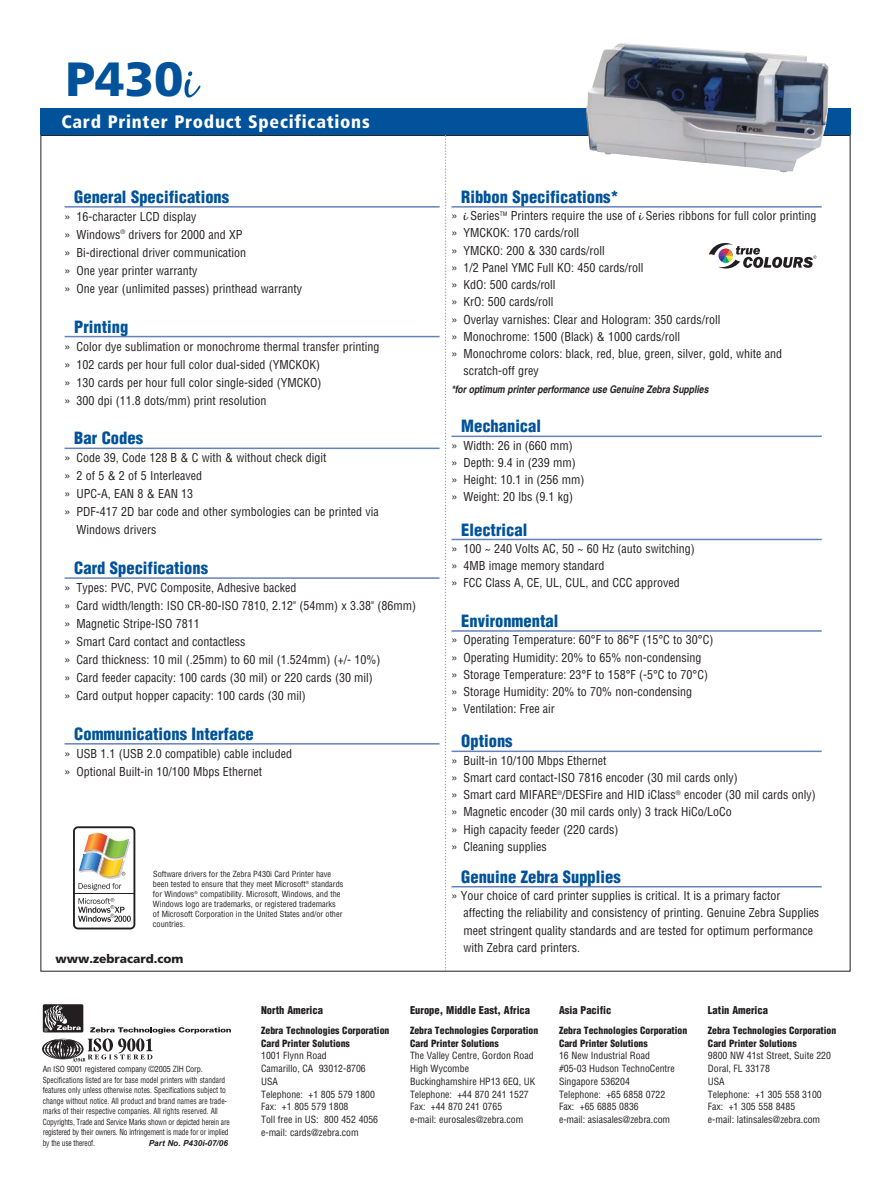
<style>
.page{position:relative;width:891px;height:1188px;background:#fff}
.page>*{position:absolute;margin:0;border:0;box-sizing:border-box;transform-origin:0 0}
.t1{font:900 48px "Frutiger";color:#01529a}
.t2{font:900 condensed 18px "Frutiger";letter-spacing:.04em;color:#fff}
.t3{font:900 condensed 16.5px "Helvetica";color:#01529a}
.t4{font:condensed 12px/17.2px "Helvetica";color:#231f20}
.t5{font:900 12px "Frutiger";color:#231f20}
.t6{font:900 condensed 10.5px "Helvetica";color:#231f20}
.t7{font:italic 700 condensed 10.5px "Helvetica LT";color:#231f20}
.t8{font:condensed 9.75px/12.8px "Helvetica";color:#231f20}
.t9{font:900 condensed 9.75px/12.8px "Helvetica";color:#231f20}
.t10{font:condensed 8.25px/10.5px "Helvetica";color:#231f20}
.t11{font:italic 700 8.25px "Arial";color:#231f20}
.s1{font-family:"Black Jack";font-weight:400;font-size:51px}
.s2{font-family:"Black Jack";font-stretch:normal;font-size:15px}
</style>
<div class="page">
<svg style="left:445px;top:135px;width:1px;height:836px"></svg>
<div style="left:43px;top:1004px;width:40px;height:28px;background:#231f20;border-radius:2px"></div>
<div style="left:40px;top:108px;width:811px;height:27px;background:#01529a"></div>
<hr style="left:65px;top:206px;width:375px;height:2px;background:#6582ba">
<hr style="left:65px;top:336px;width:375px;height:1px;background:#6582ba">
<hr style="left:65px;top:448px;width:375px;height:1px;background:#6582ba">
<hr style="left:65px;top:577px;width:375px;height:2px;background:#6582ba">
<hr style="left:65px;top:743px;width:375px;height:2px;background:#6582ba">
<hr style="left:452px;top:206px;width:370px;height:2px;background:#6582ba">
<hr style="left:452px;top:436px;width:370px;height:1px;background:#6582ba">
<hr style="left:452px;top:539px;width:370px;height:1px;background:#6582ba">
<hr style="left:452px;top:630px;width:370px;height:2px;background:#6582ba">
<hr style="left:452px;top:751px;width:370px;height:1px;background:#6582ba">
<hr style="left:452px;top:886px;width:370px;height:1px;background:#6582ba">
<svg style="left:43px;top:1006px;width:188px;height:56px"></svg>
<svg style="left:709px;top:243px;width:107px;height:26px"></svg>
<img style="left:586px;top:43px;width:242px;height:129px">
<div style="left:70px;top:824px;width:68px;height:108px;background:linear-gradient(to right,#fff,#fff);border-radius:7px"></div>
<svg style="left:73px;top:826px;width:62px;height:103px"></svg>
<h1 class="t1" style="left:66px;top:60px;width:132px">P430<span class="s1">i</span></h1>
<h2 class="t2" style="left:62px;top:115px;width:310px">Card Printer Product Specifications</h2>
<h3 class="t3" style="left:74px;top:188px;width:156px">General Specifications</h3>
<p class="t4" style="left:65px;top:208px;width:239px;line-height:18px">» 16-character LCD display<br>» Windows<sup>®</sup> drivers for 2000 and XP<br>» Bi-directional driver communication<br>» One year printer warranty<br>» One year (unlimited passes) printhead warranty</p>
<h3 class="t3" style="left:74px;top:317px;width:56px">Printing</h3>
<p class="t4" style="left:65px;top:338px;width:316px;line-height:18px">» Color dye sublimation or monochrome thermal transfer printing » 102 cards per hour full color dual-sided (YMCKOK)<br>» 130 cards per hour full color single-sided (YMCKO)<br>» 300 dpi (11.8 dots/mm) print resolution</p>
<h3 class="t3" style="left:74px;top:429px;width:70px">Bar Codes</h3>
<p class="t4" style="left:65px;top:450px;width:263px">» Code 39, Code 128 B &amp; C with &amp; without check digit</p>
<p class="t4" style="left:65px;top:468px;width:139px">» 2 of 5 &amp; 2 of 5 Interleaved</p>
<p class="t4" style="left:65px;top:486px;width:130px">» UPC-A, EAN 8 &amp; EAN 13</p>
<p class="t4" style="left:65px;top:504px;width:316px">» PDF-417 2D bar code and other symbologies can be printed via</p>
<p class="t4" style="left:76px;top:522px;width:81px">Windows drivers</p>
<h3 class="t3" style="left:74px;top:559px;width:135px">Card Specifications</h3>
<p class="t4" style="left:65px;top:579px;width:353px;line-height:18px">» Types: PVC, PVC Composite, Adhesive backed<br>» Card width/length: ISO CR-80-ISO 7810, 2.12" (54mm) x 3.38" (86mm) » Magnetic Stripe-ISO 7811<br>» Smart Card contact and contactless<br>» Card thickness: 10 mil (.25mm) to 60 mil (1.524mm) (+/- 10%)<br>» Card feeder capacity: 100 cards (30 mil) or 220 cards (30 mil)<br>» Card output hopper capacity: 100 cards (30 mil)</p>
<h3 class="t3" style="left:74px;top:725px;width:181px">Communications Interface</h3>
<p class="t4" style="left:65px;top:745px;width:229px;line-height:18px">» USB 1.1 (USB 2.0 compatible) cable included » Optional Built-in 10/100 Mbps Ethernet</p>
<p class="t10" style="left:153px;top:869px;width:192px;line-height:9.9px">Software drivers for the Zebra P430i Card Printer have been tested to ensure that they meet Microsoft<sup>®</sup> standards for Windows<sup>®</sup> compatibility. Microsoft, Windows, and the Windows logo are trademarks, or registered trademarks of Microsoft Corporation in the United States and/or other countries.</p>
<p class="t5" style="left:56px;top:954px;width:130px">www.zebracard.com</p>
<h3 class="t3" style="left:461px;top:188px;width:159px">Ribbon Specifications*</h3>
<p class="t4" style="left:452px;top:207px;width:366px">» <span class="s2">i</span> Series<sup>TM</sup> Printers require the use of <span class="s2">i</span> Series ribbons for full color printing</p>
<p class="t4" style="left:452px;top:225px;width:129px">» YMCKOK: 170 cards/roll</p>
<p class="t4" style="left:452px;top:242px;width:155px">» YMCKO: 200 &amp; 330 cards/roll</p>
<p class="t4" style="left:452px;top:259px;width:193px">» 1/2 Panel YMC Full KO: 450 cards/roll</p>
<p class="t4" style="left:452px;top:276px;width:106px">» KdO: 500 cards/roll</p>
<p class="t4" style="left:452px;top:294px;width:104px">» KrO: 500 cards/roll</p>
<p class="t4" style="left:452px;top:311px;width:270px">» Overlay varnishes: Clear and Hologram: 350 cards/roll</p>
<p class="t4" style="left:452px;top:328px;width:230px">» Monochrome: 1500 (Black) &amp; 1000 cards/roll</p>
<p class="t4" style="left:452px;top:345px;width:332px">» Monochrome colors: black, red, blue, green, silver, gold, white and</p>
<p class="t4" style="left:463px;top:363px;width:77px">scratch-off grey</p>
<p class="t7" style="left:452px;top:383px;width:258px">*for optimum printer performance use Genuine Zebra Supplies</p>
<h3 class="t3" style="left:461px;top:417px;width:81px">Mechanical</h3>
<p class="t4" style="left:452px;top:437px;width:135px">» Width: 26 in (660 mm)<br>» Depth: 9.4 in (239 mm) » Height: 10.1 in (256 mm) » Weight: 20 lbs (9.1 kg)</p>
<h3 class="t3" style="left:461px;top:520px;width:67px">Electrical</h3>
<p class="t4" style="left:452px;top:540px;width:245px">» 100 ~ 240 Volts AC, 50 ~ 60 Hz (auto switching) » 4MB image memory standard<br>» FCC Class A, CE, UL, CUL, and CCC approved</p>
<h3 class="t3" style="left:461px;top:612px;width:99px">Environmental</h3>
<p class="t4" style="left:452px;top:632px;width:263px">» Operating Temperature: 60°F to 86°F (15°C to 30°C) » Operating Humidity: 20% to 65% non-condensing<br>» Storage Temperature: 23°F to 158°F (-5°C to 70°C) » Storage Humidity: 20% to 70% non-condensing<br>» Ventilation: Free air</p>
<h3 class="t3" style="left:461px;top:732px;width:53px">Options</h3>
<p class="t4" style="left:452px;top:752px;width:366px">» Built-in 10/100 Mbps Ethernet<br>» Smart card contact-ISO 7816 encoder (30 mil cards only)<br>» Smart card MIFARE<sup>®</sup>/DESFire and HID iClass<sup>®</sup> encoder (30 mil cards only) » Magnetic encoder (30 mil cards only) 3 track HiCo/LoCo<br>» High capacity feeder (220 cards)<br>» Cleaning supplies</p>
<h3 class="t3" style="left:461px;top:868px;width:161px">Genuine Zebra Supplies</h3>
<p class="t4" style="left:463px;top:887px;width:357px;text-indent:-12px">» Your choice of card printer supplies is critical. It is a primary factor affecting the reliability and consistency of printing. Genuine Zebra Supplies meet stringent quality standards and are tested for optimum performance with Zebra card printers.</p>
<p class="t10" style="left:43px;top:1064px;width:188px">An ISO 9001 registered company ©2005 ZIH Corp.<br>Specifications listed are for base model printers with standard features only unless otherwise notes. Specifications subject to change without notice. All product and brand names are trade&shy;marks of their respective companies. All rights reserved. All Copyrights, Trade and Service Marks shown or depicted herein are registered by their owners. No infringement is made for or implied by the use thereof.</p>
<p class="t11" style="left:149px;top:1138px;width:81px">Part No. P430i-07/06</p>
<p class="t6" style="left:261px;top:1004px;width:63px">North America</p>
<p class="t9" style="left:261px;top:1024px;width:130px">Zebra Technologies Corporation<br>Card Printer Solutions</p>
<p class="t8" style="left:261px;top:1050px;width:119px">1001 Flynn Road<br>Camarillo, CA 93012-8706<br>USA<br>Telephone: +1 805 579 1800<br>Fax: +1 805 579 1808<br>Toll free in US: 800 452 4056 e-mail: cards@zebra.com</p>
<p class="t6" style="left:410px;top:1004px;width:122px">Europe, Middle East, Africa</p>
<p class="t9" style="left:410px;top:1024px;width:130px">Zebra Technologies Corporation<br>Card Printer Solutions</p>
<p class="t8" style="left:410px;top:1050px;width:127px">The Valley Centre, Gordon Road<br>High Wycombe<br>Buckinghamshire HP13 6EQ, UK<br>Telephone: +44 870 241 1527<br>Fax: +44 870 241 0765<br>e-mail: eurosales@zebra.com</p>
<p class="t6" style="left:559px;top:1004px;width:54px">Asia Pacific</p>
<p class="t9" style="left:559px;top:1024px;width:130px">Zebra Technologies Corporation<br>Card Printer Solutions</p>
<p class="t8" style="left:559px;top:1050px;width:117px">16 New Industrial Road #05-03 Hudson TechnoCentre<br>Singapore 536204<br>Telephone: +65 6858 0722<br>Fax: +65 6885 0836<br>e-mail: asiasales@zebra.com</p>
<p class="t6" style="left:708px;top:1004px;width:62px">Latin America</p>
<p class="t9" style="left:708px;top:1024px;width:130px">Zebra Technologies Corporation<br>Card Printer Solutions</p>
<p class="t8" style="left:708px;top:1050px;width:125px">9800 NW 41st Street, Suite 220<br>Doral, FL 33178<br>USA<br>Telephone: +1 305 558 3100<br>Fax: +1 305 558 8485<br>e-mail: latinsales@zebra.com</p>
</div>
